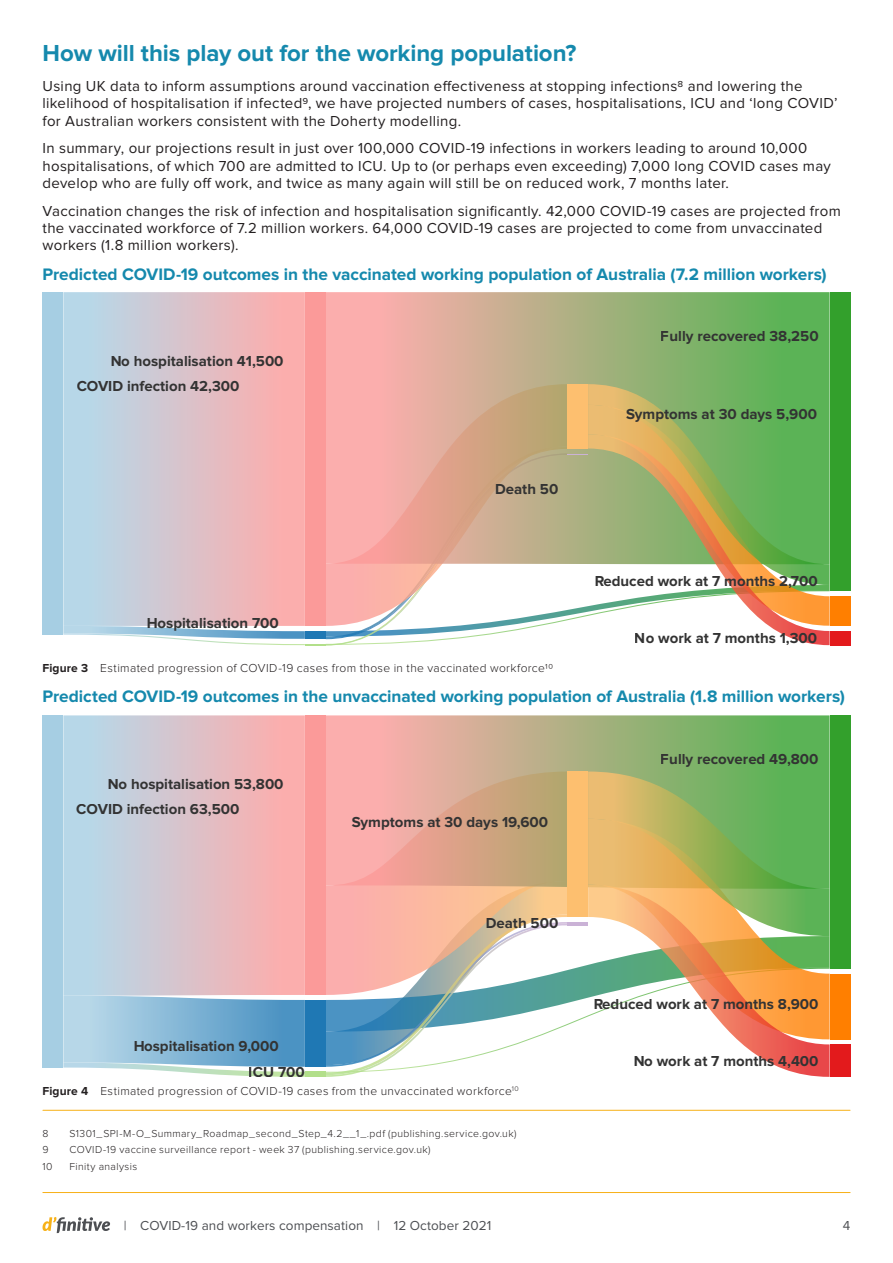
<style>
.page{position:relative;width:893px;height:1263px;background:#fff}
.page>*{position:absolute;margin:0;border:0;box-sizing:border-box;transform-origin:0 0}
.t1{font:700 24px "Proxima Nova";letter-spacing:-.005em;color:#1589ad}
.t2{font:700 17.25px "Proxima Nova";color:#1589ad}
.t3{font:15px/17.2px "Proxima Nova";letter-spacing:.02em;color:#231f20}
.t4{font:700 15px/26.1px "Proxima Nova";color:#333}
.t5{font:13.5px "Proxima Nova";letter-spacing:.005em;color:#4d4f53}
.t6{font:300 12px "Proxima Nova";letter-spacing:.03em;color:#231f20}
.t7{font:300 10.5px "Proxima Nova";letter-spacing:.035em;color:#231f20}
.s1{font-weight:700}
</style>
<div class="page">
<svg style="left:43px;top:1217px;width:67px;height:16px"></svg>
<hr style="left:43px;top:1192px;width:807px;height:1px;background:#f7b118">
<hr style="left:43px;top:1110px;width:807px;height:1px;background:#f7b118">
<svg style="left:63px;top:996px;width:242px;height:81px;background:#94c0d9"></svg>
<svg style="left:63px;top:715px;width:242px;height:281px;background:#d9c3cb"></svg>
<svg style="left:567px;top:968px;width:21px;height:57px"></svg>
<svg style="left:326px;top:995px;width:241px;height:82px"></svg>
<svg style="left:326px;top:889px;width:241px;height:106px"></svg>
<svg style="left:326px;top:715px;width:504px;height:174px;background:#c6ac8a"></svg>
<svg style="left:588px;top:936px;width:242px;height:141px"></svg>
<svg style="left:588px;top:771px;width:242px;height:165px;background:#a7b665"></svg>
<div style="left:43px;top:715px;width:20px;height:352px;background:#a6cee3"></div>
<div style="left:305px;top:1000px;width:21px;height:67px;background:#1f78b4"></div>
<div style="left:305px;top:1072px;width:21px;height:5px;background:#b2df8a"></div>
<div style="left:305px;top:715px;width:21px;height:280px;background:#fb9a99"></div>
<div style="left:567px;top:771px;width:21px;height:146px;background:#fdbf6f"></div>
<div style="left:830px;top:715px;width:20px;height:254px;background:#33a02c"></div>
<hr style="left:567px;top:922px;width:21px;height:3px;background:#cab2d6">
<div style="left:830px;top:974px;width:20px;height:65px;background:#ff7f00"></div>
<div style="left:830px;top:1044px;width:20px;height:33px;background:#e31a1c"></div>
<svg style="left:63px;top:292px;width:242px;height:161px;background:#d9c3cb"></svg>
<svg style="left:326px;top:292px;width:504px;height:161px;background:#b9ae87"></svg>
<svg style="left:588px;top:384px;width:242px;height:69px;background:#90b462"></svg>
<div style="left:43px;top:292px;width:20px;height:343px;background:#a6cee3"></div>
<div style="left:305px;top:292px;width:21px;height:334px;background:#fb9a99"></div>
<div style="left:567px;top:384px;width:21px;height:64px;background:#fdbf6f"></div>
<div style="left:830px;top:292px;width:20px;height:299px;background:#33a02c"></div>
<svg style="left:63px;top:453px;width:767px;height:192px"></svg>
<div style="left:830px;top:596px;width:20px;height:30px;background:#ff7f00"></div>
<div style="left:830px;top:631px;width:20px;height:14px;background:#e31a1c"></div>
<h1 class="t1" style="left:43px;top:42px;width:535px">How will this play out for the working population?</h1>
<p class="t3" style="left:43px;top:78px;width:797px">Using UK data to inform assumptions around vaccination effectiveness at stopping infections8 and lowering the likelihood of hospitalisation if infected9, we have projected numbers of cases, hospitalisations, ICU and ‘long COVID’ for Australian workers consistent with the Doherty modelling.</p>
<p class="t3" style="left:43px;top:140px;width:790px">In summary, our projections result in just over 100,000 COVID-19 infections in workers leading to around 10,000 hospitalisations, of which 700 are admitted to ICU. Up to (or perhaps even exceeding) 7,000 long COVID cases may develop who are fully off work, and twice as many again will still be on reduced work, 7 months later.</p>
<p class="t3" style="left:43px;top:203px;width:800px">Vaccination changes the risk of infection and hospitalisation significantly. 42,000 COVID-19 cases are projected from the vaccinated workforce of 7.2 million workers. 64,000 COVID-19 cases are projected to come from unvaccinated workers (1.8 million workers).</p>
<p class="t2" style="left:43px;top:266px;width:786px">Predicted COVID-19 outcomes in the vaccinated working population of Australia (7.2 million workers)</p>
<p class="t4" style="left:110px;top:348px;width:175px">No hospitalisation 41,500</p>
<p class="t4" style="left:77px;top:374px;width:164px">COVID infection 42,300</p>
<p class="t4" style="left:147px;top:610px;width:134px">Hospitalisation 700</p>
<p class="t4" style="left:495px;top:476px;width:65px">Death 50</p>
<p class="t6" style="left:43px;top:662px;width:512px"><span class="s1">Figure 3</span> Estimated progression of COVID-19 cases from those in the vaccinated workforce10</p>
<p class="t4" style="left:661px;top:323px;width:159px">Fully recovered 38,250</p>
<p class="t4" style="left:626px;top:401px;width:192px">Symptoms at 30 days 5,900</p>
<p class="t4" style="left:594px;top:568px;width:225px">Reduced work at 7 months 2,700</p>
<p class="t4" style="left:635px;top:625px;width:184px">No work at 7 months 1,300</p>
<p class="t2" style="left:43px;top:689px;width:804px">Predicted COVID-19 outcomes in the unvaccinated working population of Australia (1.8 million workers)</p>
<p class="t4" style="left:108px;top:771px;width:178px">No hospitalisation 53,800</p>
<p class="t4" style="left:76px;top:797px;width:165px">COVID infection 63,500</p>
<p class="t4" style="left:249px;top:1033px;width:58px;text-indent:-116px">Hospitalisation 9,000<br>ICU 700</p>
<p class="t4" style="left:352px;top:810px;width:198px">Symptoms at 30 days 19,600</p>
<p class="t4" style="left:486px;top:911px;width:74px">Death 500</p>
<p class="t6" style="left:43px;top:1085px;width:478px"><span class="s1">Figure 4</span> Estimated progression of COVID-19 cases from the unvaccinated workforce<sup>10</sup></p>
<p class="t7" style="left:43px;top:1129px;width:7px">8</p>
<p class="t7" style="left:70px;top:1129px;width:448px">S1301_SPI-M-O_Summary_Roadmap_second_Step_4.2__1_.pdf (publishing.service.gov.uk)</p>
<p class="t7" style="left:43px;top:1145px;width:8px">9</p>
<p class="t7" style="left:70px;top:1145px;width:363px">COVID-19 vaccine surveillance report - week 37 (publishing.service.gov.uk)</p>
<p class="t7" style="left:43px;top:1161px;width:12px">10</p>
<p class="t7" style="left:70px;top:1161px;width:69px">Finity analysis</p>
<p class="t4" style="left:661px;top:746px;width:159px">Fully recovered 49,800</p>
<p class="t4" style="left:593px;top:992px;width:227px">Reduced work at 7 months 8,900</p>
<p class="t4" style="left:633px;top:1049px;width:187px">No work at 7 months 4,400</p>
<p class="t5" style="left:124px;top:1219px;width:369px">| COVID-19 and workers compensation | 12 October 2021</p>
<p class="t5" style="left:843px;top:1219px;width:9px">4</p>
</div>
